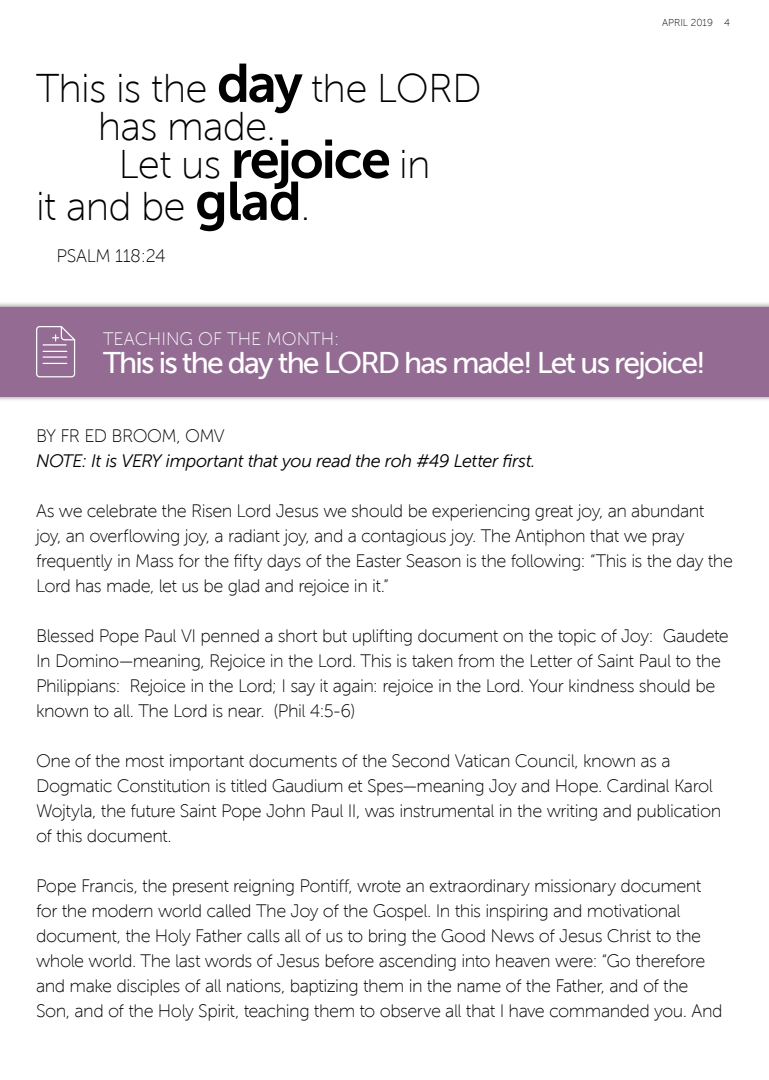
<style>
.page{position:relative;width:769px;height:1080px;background:#fff}
.page>*{position:absolute;margin:0;border:0;box-sizing:border-box;transform-origin:0 0}
.t1{font:40px "Museo Sans 100";letter-spacing:-.02em;color:#000}
.t2{font:30px "Museo Sans 500";letter-spacing:-.06em;color:#fff}
.t3{font:18px/25px "Museo Sans 100";letter-spacing:-.03em;color:#000}
.t4{font:italic 18px "Museo Sans 300";letter-spacing:-.03em;color:#000}
.t5{font:18px "Museo Sans 100";color:#fff}
.t6{font:10px "Museo Sans 100";color:#000}
.s1{font-family:"Museo Sans 700";font-size:54px}
</style>
<div class="page">
<div style="left:0;top:301px;width:768px;height:101px;background:#000;opacity:.5"></div>
<div style="left:0;top:307px;width:768px;height:90px;background:#936b93"></div>
<svg style="left:36px;top:326px;width:39px;height:51px"></svg>
<h1 class="t1" style="left:36px;top:67px;width:447px">This is the <span class="s1">day</span> the LORD</h1>
<h1 class="t1" style="left:98px;top:105px;width:180px">has made.</h1>
<h1 class="t1" style="left:118px;top:143px;width:313px">Let us <span class="s1">rejoice</span> in</h1>
<h1 class="t1" style="left:36px;top:185px;width:275px">it and be <span class="s1">glad</span>.</h1>
<p class="t3" style="left:57px;top:243px;width:111px">PSALM 118:24</p>
<p class="t6" style="left:661px;top:17px;width:69px">APRIL 2019 4</p>
<p class="t5" style="left:103px;top:329px;width:237px">TEACHING OF THE MONTH:</p>
<h2 class="t2" style="left:103px;top:346px;width:603px">This is the day the LORD has made! Let us rejoice!</h2>
<p class="t3" style="left:36px;top:423px;width:190px">BY FR ED BROOM, OMV</p>
<p class="t4" style="left:36px;top:451px;width:501px">NOTE: It is VERY important that you read the roh #49 Letter first.</p>
<p class="t3" style="left:36px;top:498px;width:698px">As we celebrate the Risen Lord Jesus we should be experiencing great joy, an abundant joy, an overflowing joy, a radiant joy, and a contagious joy. The Antiphon that we pray frequently in Mass for the fifty days of the Easter Season is the following: “This is the day the Lord has made, let us be glad and rejoice in it.”</p>
<p class="t3" style="left:36px;top:623px;width:693px">Blessed Pope Paul VI penned a short but uplifting document on the topic of Joy: Gaudete In Domino—meaning, Rejoice in the Lord. This is taken from the Letter of Saint Paul to the Philippians: Rejoice in the Lord; I say it again: rejoice in the Lord. Your kindness should be known to all. The Lord is near. (Phil 4:5-6)</p>
<p class="t3" style="left:36px;top:748px;width:686px">One of the most important documents of the Second Vatican Council, known as a Dogmatic Constitution is titled Gaudium et Spes—meaning Joy and Hope. Cardinal Karol Wojtyla, the future Saint Pope John Paul II, was instrumental in the writing and publication of this document.</p>
<p class="t3" style="left:36px;top:873px;width:687px">Pope Francis, the present reigning Pontiff, wrote an extraordinary missionary document for the modern world called The Joy of the Gospel. In this inspiring and motivational document, the Holy Father calls all of us to bring the Good News of Jesus Christ to the whole world. The last words of Jesus before ascending into heaven were: “Go therefore and make disciples of all nations, baptizing them in the name of the Father, and of the Son, and of the Holy Spirit, teaching them to observe all that I have commanded you. And</p>
</div>
